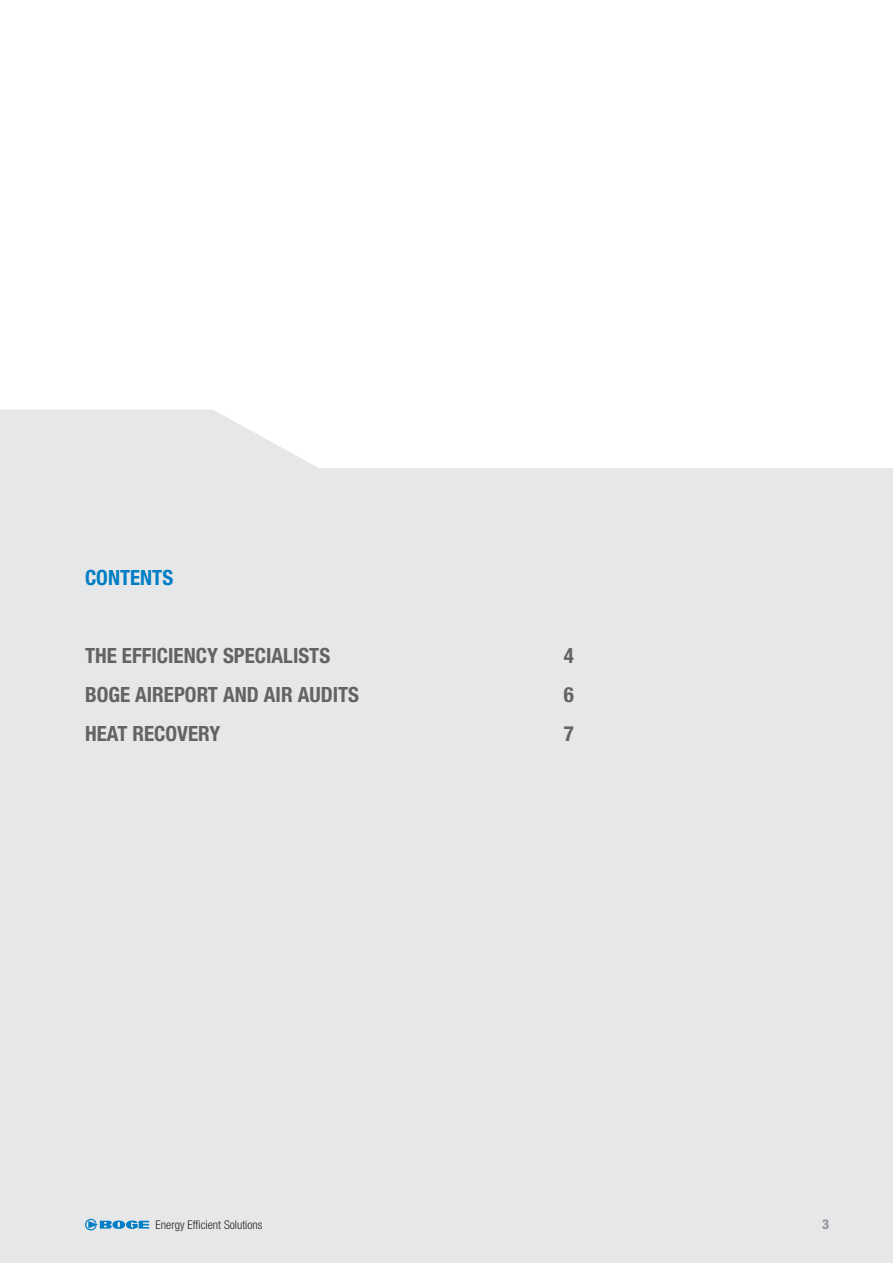
<style>
.page{position:relative;width:893px;height:1263px;background:#fff}
.page>*{position:absolute;margin:0;border:0;box-sizing:border-box;transform-origin:0 0}
.t1{font:700 condensed 21px "Helvetica Neue";color:#636366}
.t2{font:700 condensed 21px "Helvetica Neue";color:#007ec5}
.t3{font:800 condensed 13.5px "Helvetica Neue";color:#939598}
.t4{font:300 condensed 12px "Helvetica Neue";color:#231f20}
</style>
<div class="page">
<div style="left:0;top:410px;width:893px;height:853px;background:#e6e7e9"></div>
<svg style="left:85px;top:1219px;width:64px;height:11px"></svg>
<p class="t2" style="left:85px;top:570px;width:90px">CONTENTS</p>
<p class="t1" style="left:85px;top:648px;width:247px">THE EFFICIENCY SPECIALISTS</p>
<p class="t1" style="left:564px;top:648px;width:12px">4</p>
<p class="t1" style="left:85px;top:687px;width:276px">BOGE AIREPORT AND AIR AUDITS</p>
<p class="t1" style="left:564px;top:687px;width:12px">6</p>
<p class="t1" style="left:85px;top:726px;width:137px">HEAT RECOVERY</p>
<p class="t1" style="left:564px;top:726px;width:12px">7</p>
<p class="t4" style="left:156px;top:1220px;width:109px">Energy Efficient Solutions</p>
<p class="t3" style="left:822px;top:1215px;width:9px">3</p>
</div>
